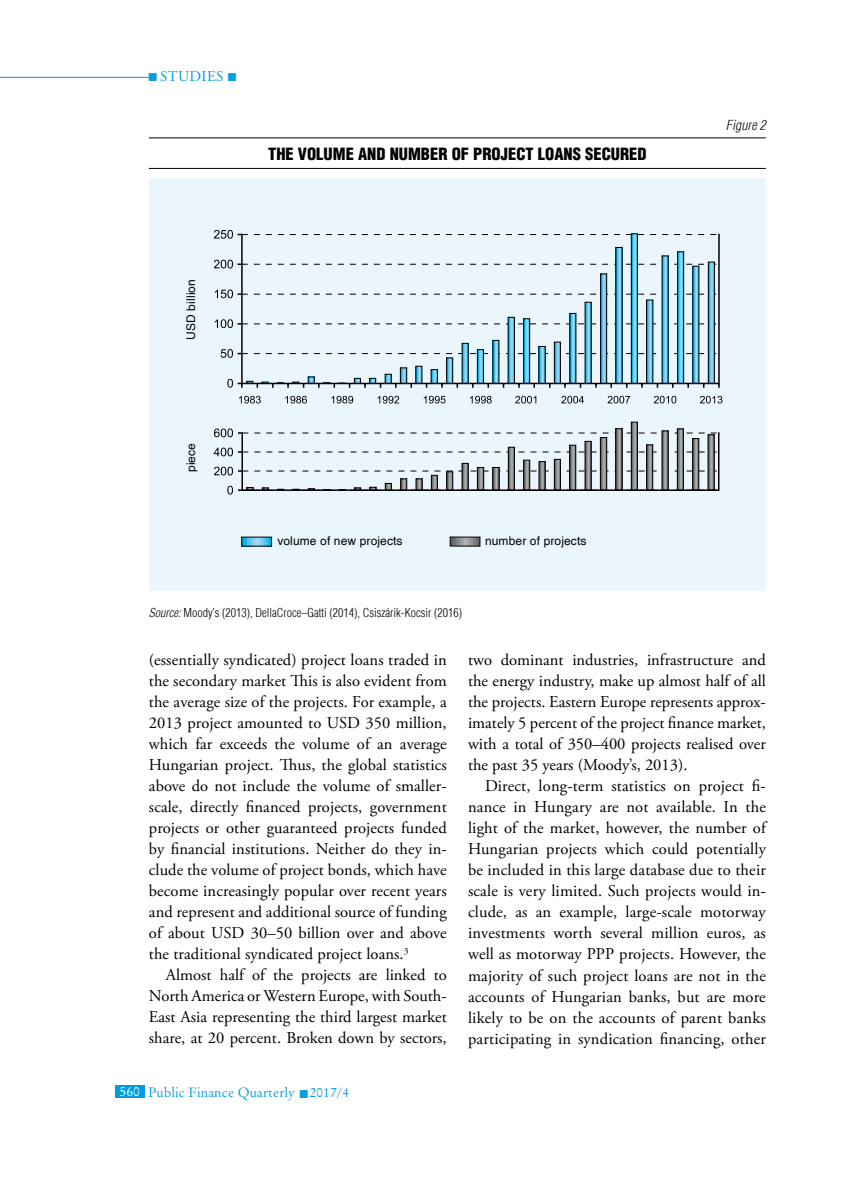
<style>
.page{position:relative;width:851px;height:1191px;background:#fff}
.page>*{position:absolute;margin:0;border:0;box-sizing:border-box;transform-origin:0 0}
.t1{font:16.5px/21px "Adobe Garamond Pro";color:#000;text-align:justify}
.t2{font:900 condensed 16.5px "H Helvetica";color:#000}
.t3{font:15px "Adobe Garamond Pro";color:#009ee0}
.t4{font:13.5px "Original Garamond HU Normal";letter-spacing:.01em;color:#009ee0}
.t5{font:italic 300 condensed 13.5px "H Helvetica";letter-spacing:.01em;color:#000}
.t6{font:300 condensed 12px "H Helvetica";color:#000}
.t7{font:12px "H Helvetica";letter-spacing:.01em;color:#000}
.s1{font-style:italic}
.s2{color:#fff}
</style>
<div class="page">
<hr style="left:0;top:77px;width:149px;height:1px;background:#009ee0">
<div style="left:115px;top:1084px;width:30px;height:13px;background:#009ee0"></div>
<hr style="left:149px;top:137px;width:616px;height:1px;background:#000">
<hr style="left:149px;top:168px;width:616px;height:1px;background:#000">
<div style="left:149px;top:179px;width:616px;height:412px;background:#ebf6fc"></div>
<svg style="left:452px;top:539px;width:26px;height:5px"></svg>
<div style="left:450px;top:537px;width:30px;height:9px;border:1px solid #000"></div>
<svg style="left:243px;top:539px;width:27px;height:5px"></svg>
<svg style="left:710px;top:268px;width:2px;height:114px"></svg>
<div style="left:708px;top:262px;width:6px;height:122px;border:1px solid #000"></div>
<svg style="left:694px;top:268px;width:3px;height:114px"></svg>
<svg style="left:679px;top:253px;width:2px;height:129px"></svg>
<div style="left:677px;top:251px;width:6px;height:133px;border:1px solid #000"></div>
<svg style="left:663px;top:258px;width:3px;height:124px"></svg>
<svg style="left:648px;top:302px;width:3px;height:80px"></svg>
<div style="left:646px;top:300px;width:7px;height:84px;border:1px solid #000"></div>
<svg style="left:633px;top:239px;width:2px;height:143px"></svg>
<div style="left:631px;top:233px;width:6px;height:151px;border:1px solid #000"></div>
<svg style="left:617px;top:249px;width:3px;height:133px"></svg>
<svg style="left:602px;top:276px;width:2px;height:106px"></svg>
<div style="left:600px;top:274px;width:6px;height:110px;border:1px solid #000"></div>
<svg style="left:586px;top:304px;width:3px;height:78px"></svg>
<svg style="left:571px;top:315px;width:3px;height:67px"></svg>
<svg style="left:556px;top:344px;width:2px;height:38px"></svg>
<div style="left:554px;top:342px;width:6px;height:42px;border:1px solid #000"></div>
<svg style="left:540px;top:348px;width:3px;height:34px"></svg>
<svg style="left:525px;top:328px;width:3px;height:54px"></svg>
<div style="left:523px;top:318px;width:7px;height:66px;border:1px solid #000"></div>
<svg style="left:510px;top:328px;width:2px;height:54px"></svg>
<svg style="left:494px;top:342px;width:3px;height:40px"></svg>
<svg style="left:479px;top:358px;width:2px;height:24px"></svg>
<div style="left:477px;top:349px;width:6px;height:35px;border:1px solid #000"></div>
<svg style="left:464px;top:345px;width:2px;height:37px"></svg>
<svg style="left:448px;top:360px;width:3px;height:22px"></svg>
<div style="left:446px;top:358px;width:7px;height:26px;border:1px solid #000"></div>
<div style="left:431px;top:369px;width:6px;height:15px;border:1px solid #000"></div>
<svg style="left:417px;top:368px;width:3px;height:14px"></svg>
<svg style="left:402px;top:370px;width:3px;height:12px"></svg>
<div style="left:400px;top:368px;width:7px;height:16px;border:1px solid #000"></div>
<hr style="left:241px;top:234px;width:2px;height:149px;background:#000">
<hr style="left:718px;top:234px;width:1px;height:149px;background:#000">
<hr style="left:242px;top:383px;width:477px;height:1px;background:#000">
<svg style="left:425px;top:370px;width:17px;height:18px"></svg>
<svg style="left:227px;top:374px;width:169px;height:14px"></svg>
<svg style="left:221px;top:349px;width:496px;height:9px"></svg>
<svg style="left:215px;top:319px;width:502px;height:9px"></svg>
<svg style="left:215px;top:289px;width:502px;height:9px"></svg>
<svg style="left:214px;top:260px;width:503px;height:8px"></svg>
<svg style="left:214px;top:230px;width:503px;height:9px"></svg>
<svg style="left:239px;top:396px;width:22px;height:7px"></svg>
<svg style="left:285px;top:396px;width:22px;height:7px"></svg>
<svg style="left:331px;top:396px;width:22px;height:7px"></svg>
<svg style="left:377px;top:396px;width:22px;height:7px"></svg>
<svg style="left:423px;top:396px;width:22px;height:7px"></svg>
<svg style="left:470px;top:396px;width:21px;height:7px"></svg>
<svg style="left:515px;top:396px;width:21px;height:7px"></svg>
<svg style="left:561px;top:396px;width:23px;height:7px"></svg>
<svg style="left:607px;top:396px;width:23px;height:7px"></svg>
<svg style="left:653px;top:396px;width:23px;height:7px"></svg>
<svg style="left:700px;top:396px;width:22px;height:7px"></svg>
<svg style="left:709px;top:437px;width:3px;height:30px"></svg>
<div style="left:707px;top:434px;width:7px;height:56px;border:1px solid #000"></div>
<svg style="left:694px;top:440px;width:3px;height:27px"></svg>
<div style="left:692px;top:438px;width:7px;height:52px;border:1px solid #000"></div>
<svg style="left:679px;top:437px;width:2px;height:30px"></svg>
<div style="left:677px;top:429px;width:6px;height:61px;border:1px solid #000"></div>
<svg style="left:663px;top:437px;width:3px;height:30px"></svg>
<div style="left:661px;top:431px;width:7px;height:59px;border:1px solid #000"></div>
<svg style="left:648px;top:456px;width:3px;height:11px"></svg>
<div style="left:646px;top:445px;width:7px;height:45px;border:1px solid #000"></div>
<svg style="left:633px;top:424px;width:2px;height:43px"></svg>
<div style="left:631px;top:422px;width:6px;height:68px;border:1px solid #000"></div>
<svg style="left:617px;top:437px;width:3px;height:30px"></svg>
<div style="left:615px;top:428px;width:7px;height:62px;border:1px solid #000"></div>
<svg style="left:602px;top:439px;width:3px;height:28px"></svg>
<div style="left:600px;top:437px;width:7px;height:53px;border:1px solid #000"></div>
<svg style="left:586px;top:443px;width:3px;height:24px"></svg>
<div style="left:584px;top:441px;width:7px;height:49px;border:1px solid #000"></div>
<svg style="left:571px;top:456px;width:3px;height:11px"></svg>
<div style="left:569px;top:445px;width:7px;height:45px;border:1px solid #000"></div>
<svg style="left:556px;top:461px;width:2px;height:6px"></svg>
<div style="left:554px;top:459px;width:6px;height:31px;border:1px solid #000"></div>
<svg style="left:540px;top:463px;width:3px;height:4px"></svg>
<div style="left:538px;top:461px;width:7px;height:29px;border:1px solid #000"></div>
<svg style="left:525px;top:462px;width:3px;height:5px"></svg>
<div style="left:523px;top:460px;width:7px;height:30px;border:1px solid #000"></div>
<svg style="left:510px;top:456px;width:2px;height:11px"></svg>
<div style="left:508px;top:447px;width:6px;height:43px;border:1px solid #000"></div>
<div style="left:461px;top:463px;width:7px;height:27px;border:1px solid #000"></div>
<hr style="left:241px;top:433px;width:2px;height:57px;background:#000">
<hr style="left:717px;top:433px;width:2px;height:57px;background:#000">
<svg style="left:214px;top:467px;width:504px;height:27px"></svg>
<svg style="left:214px;top:447px;width:504px;height:9px"></svg>
<svg style="left:214px;top:428px;width:504px;height:9px"></svg>
<hr style="left:242px;top:489px;width:476px;height:2px;background:#000">
<p class="t3" style="left:148px;top:67px;width:91px">■studies■</p>
<p class="t2" style="left:268px;top:143px;width:380px">THE VOLUME AND NUMBER OF PROJECT LOANS SECURED</p>
<p class="t7" style="left:184px;top:340px;width:62px;rotate:-90deg">USD billion</p>
<p class="t7" style="left:184px;top:472px;width:31px;rotate:-90deg">piece</p>
<p class="t7" style="left:277px;top:534px;width:126px">volume of new projects</p>
<p class="t7" style="left:485px;top:534px;width:103px">number of projects</p>
<p class="t6" style="left:149px;top:605px;width:315px"><span class="s1">Source:</span> Moody’s (2013), DellaCroce–Gatti (2014), Csiszárik-Kocsir (2016)</p>
<p class="t5" style="left:725px;top:117px;width:41px">Figure 2</p>
<p class="t1" style="left:149px;top:650px;width:299px">(essentially syndicated) project loans traded in the secondary market This is also evident from the average size of the projects. For example, a 2013 project amounted to USD</p>
<p class="t1" style="left:149px;top:713px;width:299px;text-indent:216px">350 million, which far exceeds the volume of an average Hungarian project. Thus, the global statistics above do not include the volume of smaller&shy;scale, directly financed projects, government projects or other guaranteed projects funded by financial institutions. Neither do they in&shy;clude the volume of project bonds, which have become increasingly popular over recent years and represent and additional source of funding of about USD</p>
<p class="t1" style="left:149px;top:923px;width:299px;text-indent:102px">30–50 billion over and above the traditional syndicated project loans.<sup>3</sup></p>
<p class="t1" style="left:149px;top:965px;width:299px;text-indent:17px">Almost half of the projects are linked to North America or Western Europe, with South-East Asia representing the third largest market share, at 20 percent. Broken down by sectors,</p>
<p class="t4" style="left:120px;top:1084px;width:231px"><span class="s2">560</span> Public Finance Quarterly ■ 2017/4</p>
<p class="t1" style="left:468px;top:650px;width:299px">two dominant industries, infrastructure and the energy industry, make up almost half of all the projects. Eastern Europe represents approx&shy;imately 5 percent of the project finance market, with a total of 350–400 projects realised over the past 35 years (Moody’s, 2013).</p>
<p class="t1" style="left:468px;top:776px;width:301px;text-indent:17px">Direct, long-term statistics on project fi&shy;nance in Hungary are not available. In the light of the market, however, the number of Hungarian projects which could potentially be included in this large database due to their scale is very limited. Such projects would in&shy;clude, as an example, large-scale motorway investments worth several million euros, as well as motorway PPP projects. However, the majority of such project loans are not in the accounts of Hungarian banks, but are more likely to be on the accounts of parent banks participating in syndication financing, other</p>
</div>
